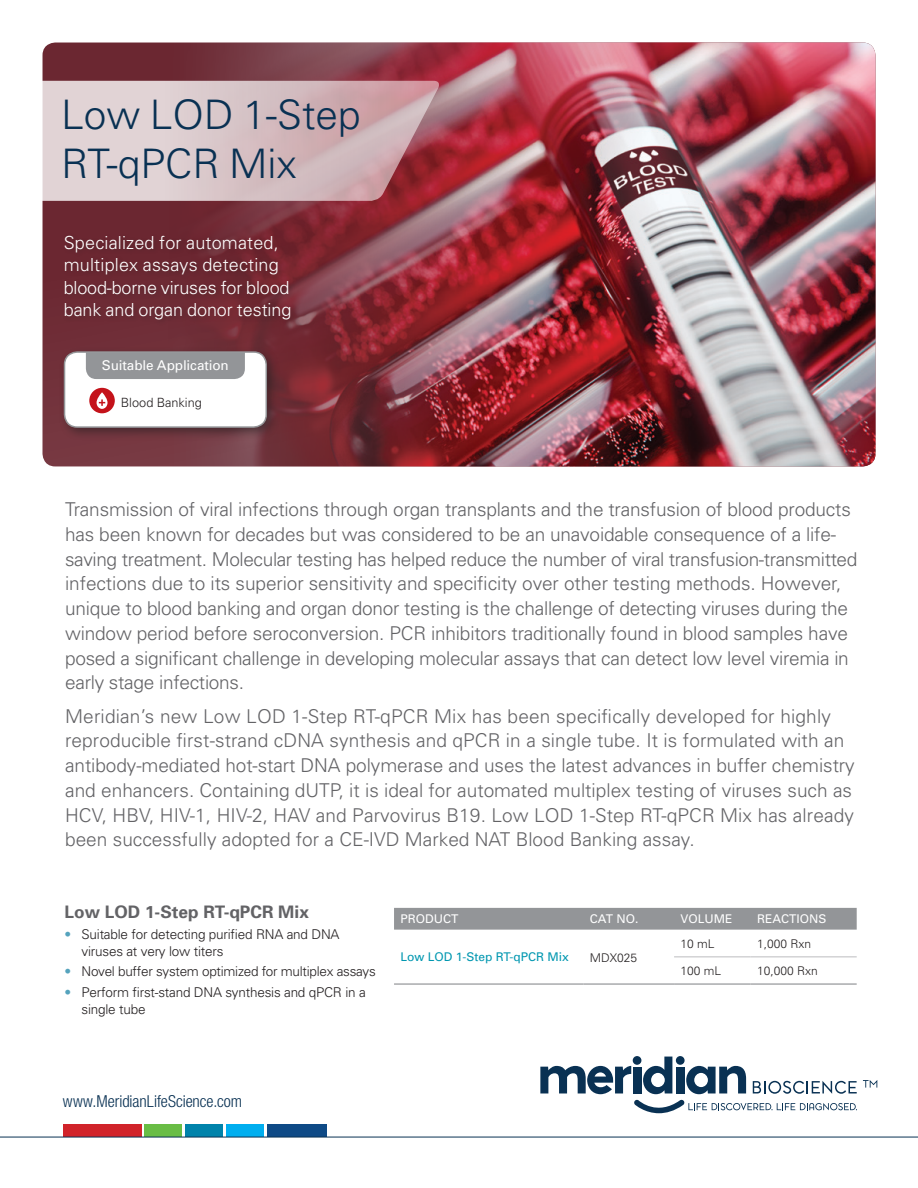
<style>
.page{position:relative;width:918px;height:1188px;background:#fff}
.page>*{position:absolute;margin:0;border:0;box-sizing:border-box;transform-origin:0 0}
.t1{font:300 40.65px/49.5px "Univers";color:#093153}
.intro{font:300 19.05px/24.8px "Univers";letter-spacing:-.01em;color:#636366}
.t2{font:300 18px/22.5px "Univers";letter-spacing:.01em;color:#fff}
.sunheading_-_green{font:700 17.25px "Univers";color:#636366}
.t3{font:300 condensed 16.5px "Helvetica Neue";color:#093153}
.body{font:300 13.5px/16.5px "Univers";letter-spacing:-.015em;color:#231f20}
.body-2{font:13.5px "Univers";letter-spacing:-.005em;color:#fff}
.intro-2{font:300 12.75px "Univers";color:#231f20}
.body-3{font:300 12px "Univers";color:#231f20}
.body-4{font:12px "Univers";color:#fff}
.body-5{font:12px "Univers";color:#0097b0}
.s1{color:#55a3bd}
</style>
<div class="page">
<svg style="left:43px;top:43px;width:832px;height:423px;background:#6e2c36"></svg>
<div style="left:267px;top:1124px;width:60px;height:13px;background:#0e4a86"></div>
<div style="left:226px;top:1124px;width:38px;height:13px;background:#00aeef"></div>
<div style="left:185px;top:1124px;width:38px;height:13px;background:#0083ab"></div>
<div style="left:63px;top:1124px;width:79px;height:13px;background:#d1232a"></div>
<div style="left:144px;top:1124px;width:38px;height:13px;background:#69bd45"></div>
<hr style="left:0;top:1137px;width:918px;height:1px;background:#093153">
<img style="left:157px;top:43px;width:718px;height:423px">
<div style="left:394px;top:908px;width:463px;height:22px;background:#939598"></div>
<hr style="left:394px;top:983px;width:190px;height:2px;background:#939598">
<hr style="left:584px;top:983px;width:90px;height:2px;background:#939598">
<hr style="left:674px;top:983px;width:77px;height:2px;background:#939598">
<hr style="left:751px;top:983px;width:106px;height:2px;background:#939598">
<hr style="left:674px;top:956px;width:77px;height:1px;background:#c7c8ca">
<hr style="left:751px;top:956px;width:106px;height:1px;background:#c7c8ca">
<svg style="left:540px;top:1057px;width:317px;height:57px"></svg>
<svg style="left:863px;top:1080px;width:14px;height:8px"></svg>
<div style="left:59px;top:347px;width:221px;height:94px;background:#231f20;opacity:.55"></div>
<div style="left:65px;top:352px;width:201px;height:75px;background:#fff;border-radius:13px"></div>
<div style="left:64px;top:351px;width:203px;height:77px;border:2px solid #939598;border-radius:13px"></div>
<div style="left:89px;top:388px;width:26px;height:25px;background:#c4121a;border-radius:50%"></div>
<svg style="left:97px;top:392px;width:11px;height:17px"></svg>
<div style="left:86px;top:352px;width:159px;height:27px;background:#939598"></div>
<svg style="left:42px;top:81px;width:399px;height:120px;background:#d2b6ba"></svg>
<div style="left:63px;top:233px;width:234px;height:93px;background:#231f20;opacity:.3"></div>
<p class="t1" style="left:61px;top:90px;width:301px">Low LOD 1-Step<br>RT-qPCR Mix</p>
<p class="t2" style="left:64px;top:231px;width:229px">Specialized for automated, multiplex assays detecting blood-borne viruses for blood bank and organ donor testing</p>
<p class="body-2" style="left:102px;top:358px;width:128px">Suitable Application</p>
<p class="intro-2" style="left:121px;top:394px;width:83px">Blood Banking</p>
<p class="intro" style="left:65px;top:497px;width:794px">Transmission of viral infections through organ transplants and the transfusion of blood products has been known for decades but was considered to be an unavoidable consequence of a life&shy;saving treatment. Molecular testing has helped reduce the number of viral transfusion-transmitted infections due to its superior sensitivity and specificity over other testing methods. However, unique to blood banking and organ donor testing is the challenge of detecting viruses during the window period before seroconversion. PCR inhibitors traditionally found in blood samples have posed a significant challenge in developing molecular assays that can detect low level viremia in early stage infections.</p>
<p class="intro" style="left:65px;top:704px;width:791px">Meridian’s new Low LOD 1-Step RT-qPCR Mix has been specifically developed for highly reproducible first-strand cDNA synthesis and qPCR in a single tube. It is formulated with an antibody-mediated hot-start DNA polymerase and uses the latest advances in buffer chemistry and enhancers. Containing dUTP, it is ideal for automated multiplex testing of viruses such as HCV, HBV, HIV-1, HIV-2, HAV and Parvovirus B19. Low LOD 1-Step RT-qPCR Mix has already been successfully adopted for a CE-IVD Marked NAT Blood Banking assay.</p>
<p class="sunheading_-_green" style="left:65px;top:902px;width:246px">Low LOD 1-Step RT-qPCR Mix</p>
<p class="body" style="left:82px;top:926px;width:260px;text-indent:-17px"><span class="s1">•</span> Suitable for detecting purified RNA and DNA viruses at very low titers</p>
<p class="body" style="left:65px;top:963px;width:313px"><span class="s1">•</span> Novel buffer system optimized for multiplex assays</p>
<p class="body" style="left:82px;top:984px;width:286px;text-indent:-17px"><span class="s1">•</span> Perform first-stand DNA synthesis and qPCR in a single tube</p>
<p class="body-4" style="left:400px;top:912px;width:60px">PRODUCT</p>
<p class="body-4" style="left:590px;top:912px;width:50px">CAT NO.</p>
<p class="body-4" style="left:680px;top:912px;width:54px">VOLUME</p>
<p class="body-4" style="left:757px;top:912px;width:71px">REACTIONS</p>
<p class="body-5" style="left:400px;top:950px;width:170px">Low LOD 1-Step RT-qPCR Mix</p>
<p class="body-3" style="left:590px;top:950px;width:49px">MDX025</p>
<p class="body-3" style="left:680px;top:937px;width:36px">10 mL</p>
<p class="body-3" style="left:757px;top:937px;width:56px">1,000 Rxn</p>
<p class="body-3" style="left:680px;top:964px;width:42px">100 mL</p>
<p class="body-3" style="left:757px;top:964px;width:62px">10,000 Rxn</p>
<p class="t3" style="left:63px;top:1092px;width:181px">www.MeridianLifeScience.com</p>
</div>
